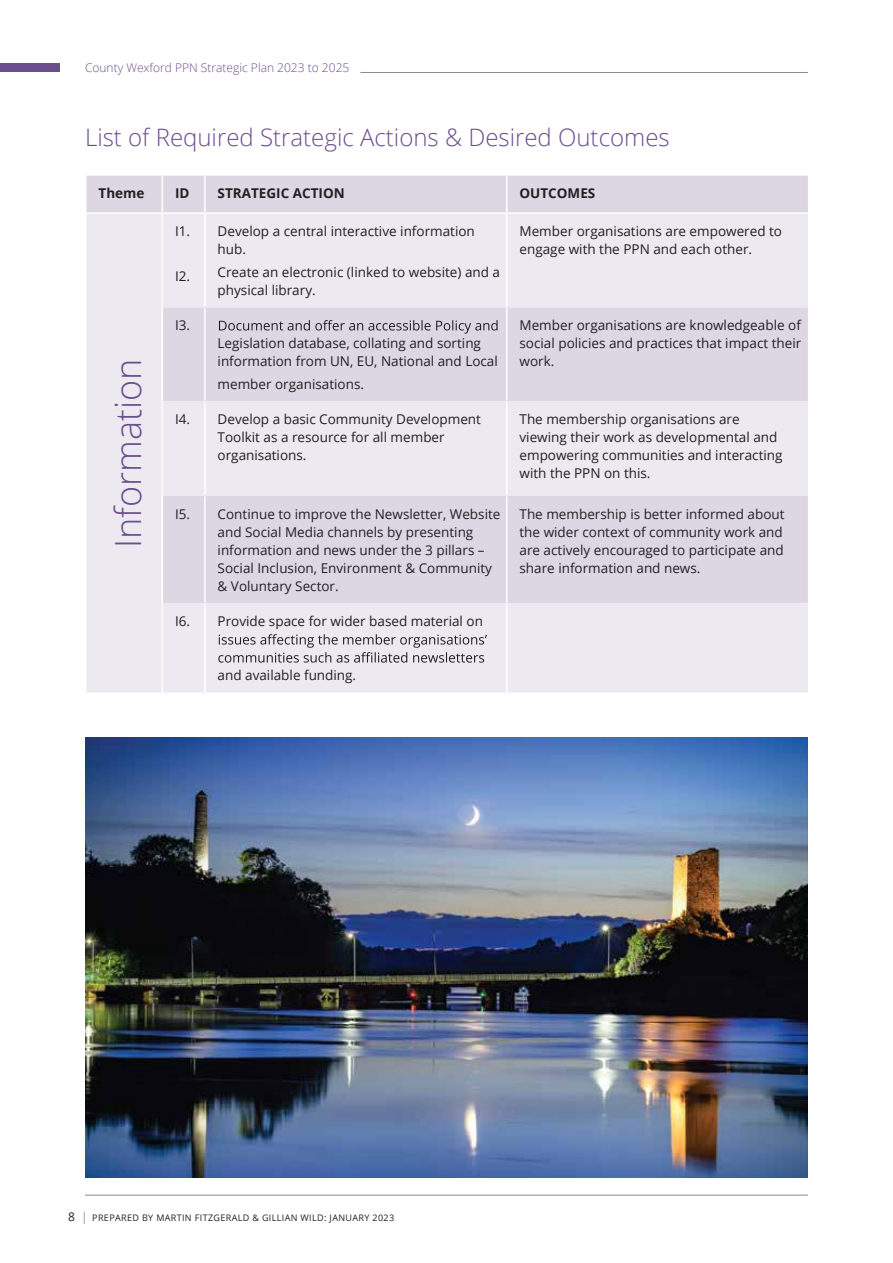
<style>
.page{position:relative;width:893px;height:1263px;background:#fff}
.page>*{position:absolute;margin:0;border:0;box-sizing:border-box;transform-origin:0 0}
.t1{font:300 36px "Open Sans";color:#6a4e8e}
.t2{font:300 24px "Open Sans";color:#6a4e8e}
.t3{font:13.5px/18px "Open Sans";color:#231f20}
.t4{font:700 13.5px "Open Sans";color:#231f20}
.t5{font:300 12px "Open Sans";color:#6a4e8e}
.t6{font:9px "Open Sans";letter-spacing:.04em;color:#231f20}
.s1{font-size:12px}
.s2{font-weight:300;font-size:12px;color:#6a4e8e}
</style>
<div class="page">
<hr style="left:360px;top:72px;width:448px;height:1px;background:#8a8c8e">
<hr style="left:85px;top:1195px;width:723px;height:1px;background:#8a8c8e">
<div style="left:0;top:63px;width:60px;height:9px;background:#6a4e8e"></div>
<div style="left:87px;top:176px;width:721px;height:36px;background:#ddd7e4"></div>
<svg style="left:87px;top:214px;width:721px;height:478px;background:#e6e2eb"></svg>
<hr style="left:162px;top:176px;width:1px;height:36px;background:#fff">
<hr style="left:204px;top:176px;width:2px;height:36px;background:#fff">
<hr style="left:506px;top:176px;width:1px;height:36px;background:#fff">
<hr style="left:162px;top:214px;width:1px;height:93px;background:#fff">
<hr style="left:204px;top:214px;width:2px;height:93px;background:#fff">
<hr style="left:506px;top:214px;width:1px;height:93px;background:#fff">
<hr style="left:162px;top:307px;width:1px;height:94px;background:#fff">
<hr style="left:204px;top:308px;width:2px;height:93px;background:#fff">
<hr style="left:506px;top:308px;width:1px;height:93px;background:#fff">
<hr style="left:162px;top:401px;width:1px;height:94px;background:#fff">
<hr style="left:204px;top:402px;width:2px;height:93px;background:#fff">
<hr style="left:506px;top:402px;width:1px;height:93px;background:#fff">
<hr style="left:162px;top:495px;width:1px;height:108px;background:#fff">
<hr style="left:204px;top:496px;width:2px;height:107px;background:#fff">
<hr style="left:506px;top:496px;width:1px;height:107px;background:#fff">
<hr style="left:162px;top:603px;width:1px;height:89px;background:#fff">
<hr style="left:204px;top:604px;width:2px;height:88px;background:#fff">
<hr style="left:506px;top:604px;width:1px;height:88px;background:#fff">
<svg style="left:219px;top:320px;width:279px;height:14px;background:#bcb6c1"></svg>
<svg style="left:218px;top:634px;width:269px;height:29px;background:#c9c6cc"></svg>
<img style="left:85px;top:738px;width:723px;height:440px">
<p class="t5" style="left:85px;top:59px;width:266px">County Wexford PPN Strategic Plan 2023 to 2025</p>
<h2 class="t2" style="left:85px;top:121px;width:586px">List of Required Strategic Actions &amp; Desired Outcomes</h2>
<p class="t4" style="left:99px;top:184px;width:47px">Theme</p>
<p class="t4" style="left:175px;top:184px;width:16px">ID</p>
<p class="t4" style="left:218px;top:184px;width:129px">STRATEGIC ACTION</p>
<p class="t4" style="left:519px;top:184px;width:77px">OUTCOMES</p>
<h1 class="t1" style="left:103px;top:548px;width:191px;rotate:-90deg">Information</h1>
<p class="t3" style="left:175px;top:222px;width:17px">I1.</p>
<p class="t3" style="left:175px;top:267px;width:17px">I2.</p>
<p class="t3" style="left:175px;top:316px;width:17px">I3.</p>
<p class="t3" style="left:218px;top:222px;width:259px">Develop a central interactive information hub.</p>
<p class="t3" style="left:218px;top:262px;width:284px">Create an electronic (linked to website) and a physical library.</p>
<p class="t3" style="left:218px;top:334px;width:282px">Legislation database, collating and sorting information from UN, EU, National and Local</p>
<p class="t3" style="left:218px;top:374px;width:148px">member organisations.</p>
<p class="t3" style="left:519px;top:222px;width:264px">Member organisations are empowered to engage with the PPN and each other.</p>
<p class="t3" style="left:519px;top:316px;width:283px;text-align:justify">Member organisations are knowledgeable of social policies and practices that impact their work.</p>
<p class="t3" style="left:218px;top:410px;width:265px;text-indent:-43px">I4. Develop a basic Community Development<br>Toolkit as a resource for all member organisations.</p>
<p class="t3" style="left:519px;top:410px;width:265px">The membership organisations are viewing their work as developmental and empowering communities and interacting with the PPN on this.</p>
<p class="t3" style="left:218px;top:504px;width:284px;text-indent:-43px">I5. Continue to improve the Newsletter, Website and Social Media channels by presenting information and news under the 3 pillars – Social Inclusion, Environment &amp; Community &amp; Voluntary Sector.</p>
<p class="t3" style="left:519px;top:504px;width:266px">The membership is better informed about the wider context of community work and are actively encouraged to participate and share information and news.</p>
<p class="t3" style="left:175px;top:612px;width:309px">I6. Provide space for wider based material on</p>
<p class="t3" style="left:218px;top:666px;width:140px">and available funding.</p>
<p class="t6" style="left:68px;top:1211px;width:328px"><span class="s1">8</span> <span class="s2">|</span> PREPARED BY MARTIN FITZGERALD &amp; GILLIAN WILD: JANUARY 2023</p>
</div>
